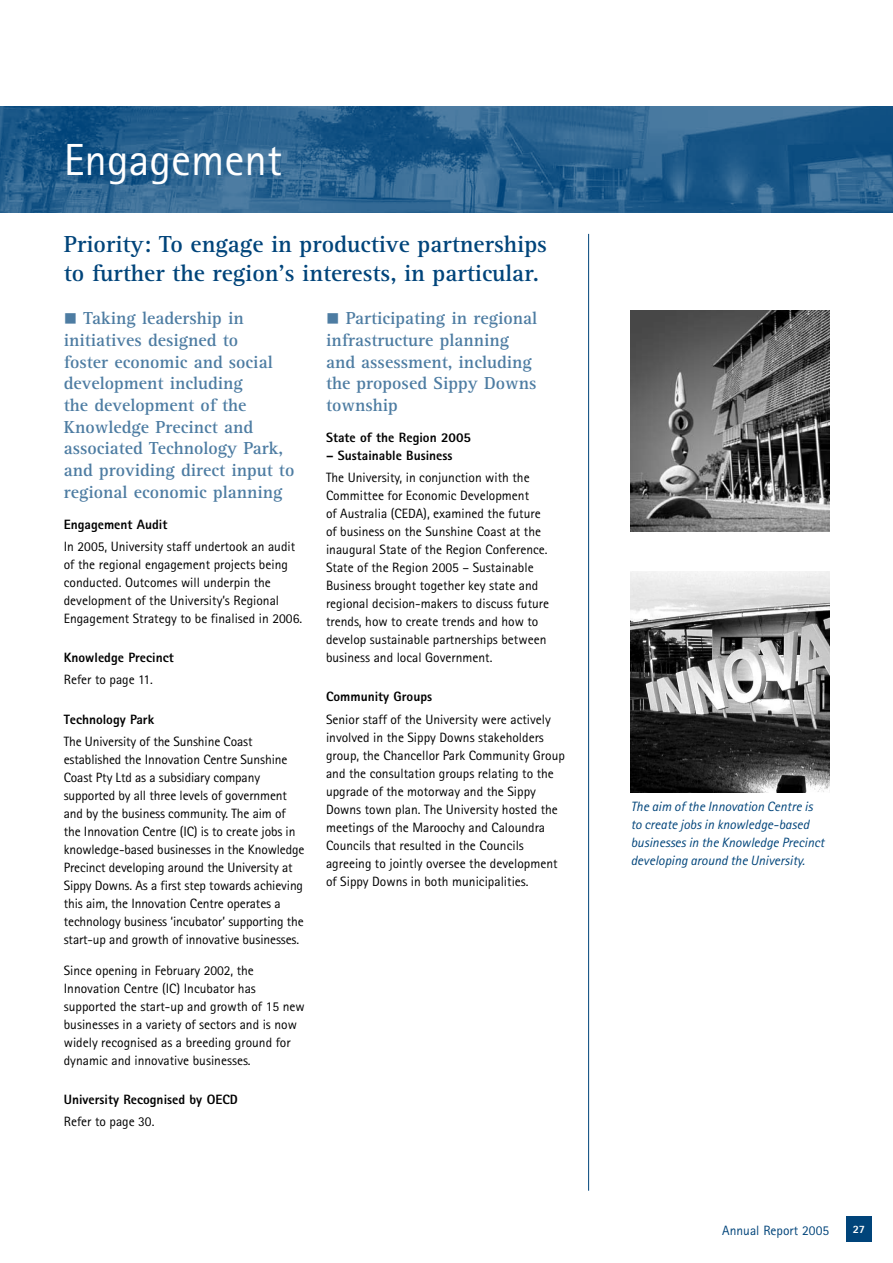
<style>
.page{position:relative;width:893px;height:1263px;background:#fff}
.page>*{position:absolute;margin:0;border:0;box-sizing:border-box;transform-origin:0 0}
.t1{font:45px "Rotis Sans Serif";color:#fff}
.t2{font:700 24px/29px "Rotis Serif";color:#00447a}
.t3{font:700 18px/21.8px "Rotis Serif";color:#4d7ca2}
.t4{font:13.5px/18px "Rotis Sans Serif";color:#000}
.t5{font:800 13.5px "Rotis Sans Serif";color:#000}
.t6{font:italic 13.5px/18px "Rotis Sans Serif";color:#00447a}
.t7{font:13.5px "Rotis Sans Serif";color:#00447a}
.t8{font:800 11.25px "Rotis Sans Serif";color:#fff}
</style>
<div class="page">
<div style="left:846px;top:1216px;width:26px;height:26px;background:#00447a"></div>
<hr style="left:588px;top:234px;width:1px;height:957px;background:#00447a">
<img style="left:0;top:106px;width:893px;height:107px">
<img style="left:631px;top:310px;width:198px;height:221px">
<img style="left:631px;top:571px;width:198px;height:221px">
<h1 class="t1" style="left:64px;top:133px;width:220px">Engagement</h1>
<h2 class="t2" style="left:64px;top:230px;width:485px">Priority: To engage in productive partnerships to further the region’s interests, in particular.</h2>
<h3 class="t3" style="left:64px;top:308px;width:232px">■ Taking leadership in initiatives designed to<br>foster economic and social development including<br>the development of the<br>Knowledge Precinct and associated Technology Park, and providing direct input to regional economic planning</h3>
<p class="t5" style="left:64px;top:515px;width:105px">Engagement Audit</p>
<p class="t4" style="left:64px;top:537px;width:240px">In 2005, University staff undertook an audit of the regional engagement projects being conducted. Outcomes will underpin the development of the University’s Regional Engagement Strategy to be finalised in 2006.</p>
<p class="t5" style="left:64px;top:649px;width:111px">Knowledge Precinct</p>
<p class="t4" style="left:64px;top:671px;width:91px">Refer to page 11.</p>
<p class="t5" style="left:64px;top:710px;width:92px">Technology Park</p>
<p class="t4" style="left:64px;top:732px;width:242px">The University of the Sunshine Coast established the Innovation Centre Sunshine Coast Pty Ltd as a subsidiary company supported by all three levels of government and by the business community. The aim of the Innovation Centre (IC) is to create jobs in knowledge-based businesses in the Knowledge Precinct developing around the University at Sippy Downs. As a first step towards achieving this aim, the Innovation Centre operates a technology business ‘incubator’ supporting the start-up and growth of innovative businesses.</p>
<p class="t4" style="left:64px;top:961px;width:242px">Since opening in February 2002, the Innovation Centre (IC) Incubator has supported the start-up and growth of 15 new businesses in a variety of sectors and is now widely recognised as a breeding ground for dynamic and innovative businesses.</p>
<p class="t5" style="left:64px;top:1091px;width:176px">University Recognised by OECD</p>
<p class="t4" style="left:64px;top:1112px;width:92px">Refer to page 30.</p>
<h3 class="t3" style="left:326px;top:308px;width:213px">■ Participating in regional infrastructure planning and assessment, including the proposed Sippy Downs township</h3>
<p class="t5" style="left:326px;top:429px;width:147px">State of the Region 2005</p>
<p class="t5" style="left:326px;top:447px;width:128px">– Sustainable Business</p>
<p class="t4" style="left:326px;top:468px;width:225px">The University, in conjunction with the Committee for Economic Development<br>of Australia (CEDA), examined the future of business on the Sunshine Coast at the inaugural State of the Region Conference.<br>State of the Region 2005 – Sustainable Business brought together key state and regional decision-makers to discuss future trends, how to create trends and how to develop sustainable partnerships between business and local Government.</p>
<p class="t5" style="left:326px;top:688px;width:108px">Community Groups</p>
<p class="t4" style="left:326px;top:710px;width:240px">Senior staff of the University were actively involved in the Sippy Downs stakeholders group, the Chancellor Park Community Group and the consultation groups relating to the upgrade of the motorway and the Sippy Downs town plan. The University hosted the meetings of the Maroochy and Caloundra Councils that resulted in the Councils agreeing to jointly oversee the development of Sippy Downs in both municipalities.</p>
<p class="t6" style="left:631px;top:797px;width:195px">The aim of the Innovation Centre is to create jobs in knowledge-based businesses in the Knowledge Precinct developing around the University.</p>
<p class="t7" style="left:722px;top:1222px;width:108px">Annual Report 2005</p>
<p class="t8" style="left:853px;top:1222px;width:14px">27</p>
</div>
